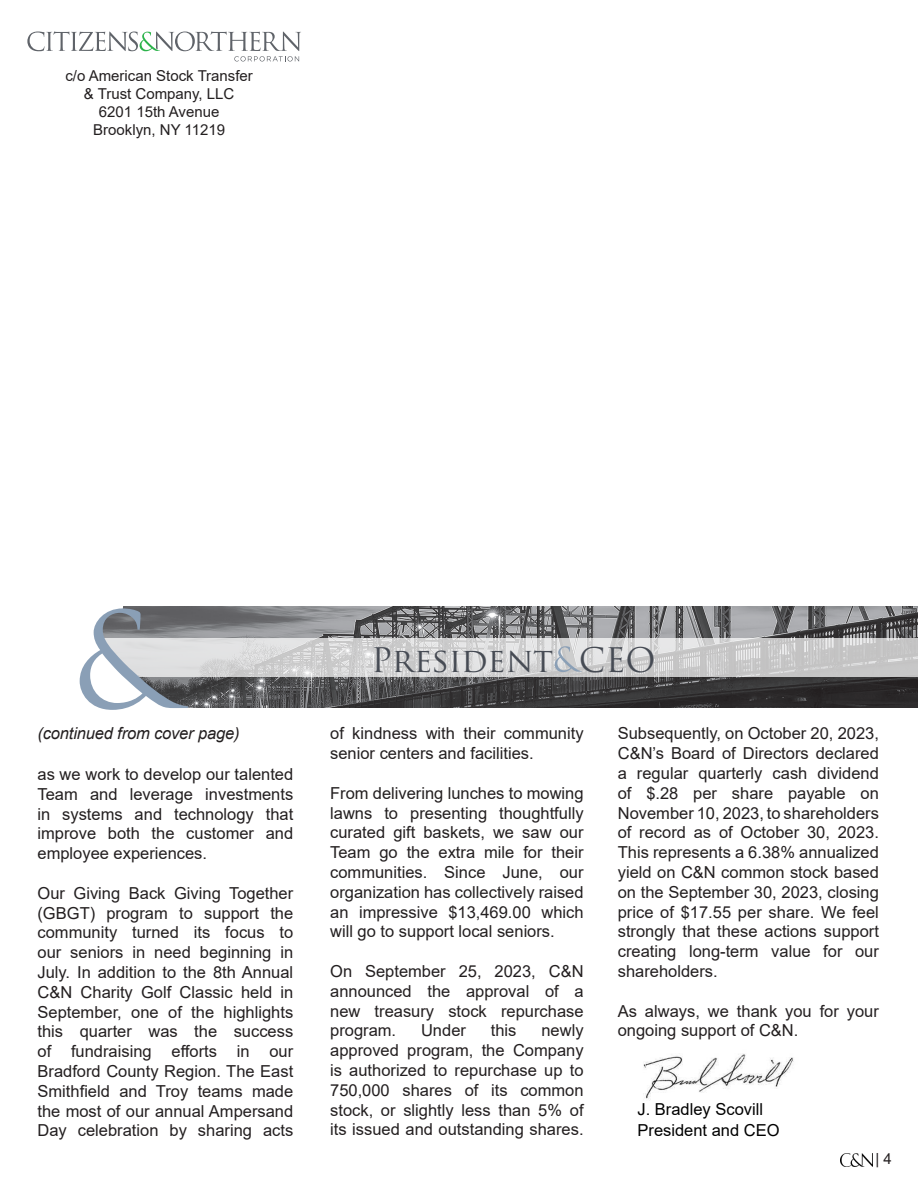
<style>
.page{position:relative;width:918px;height:1188px;background:#fff}
.page>*{position:absolute;margin:0;border:0;box-sizing:border-box;transform-origin:0 0}
.t1{font:33px "Trajan Pro";color:#464b54}
.t2{font:16.5px/19.8px "Arial";color:#231f20;text-align:justify}
.t3{font:16.5px "Arial";color:#000}
.t4{font:italic 16.5px "Arial";letter-spacing:-.01em;color:#231f20}
.t5{font:15px "Arial";color:#231f20}
</style>
<div class="page">
<img style="left:643px;top:1054px;width:151px;height:45px">
<svg style="left:27px;top:32px;width:274px;height:30px"></svg>
<img style="left:841px;top:1154px;width:31px;height:13px">
<img style="left:189px;top:606px;width:729px;height:101px">
<svg style="left:189px;top:639px;width:729px;height:38px;background:#d2d2d2"></svg>
<svg style="left:79px;top:606px;width:110px;height:104px"></svg>
<svg style="left:555px;top:646px;width:27px;height:26px"></svg>
<p class="t5" style="left:65px;top:65px;width:189px">c/o American Stock Transfer</p>
<p class="t5" style="left:84px;top:83px;width:152px">&amp; Trust Company, LLC</p>
<p class="t5" style="left:99px;top:101px;width:122px">6201 15th Avenue</p>
<p class="t5" style="left:93px;top:119px;width:134px">Brooklyn, NY 11219</p>
<p class="t4" style="left:38px;top:723px;width:204px">(continued from cover page)</p>
<p class="t2" style="left:38px;top:764px;width:257px">as we work to develop our talented Team and leverage investments in systems and technology that improve both the customer and employee experiences.</p>
<p class="t2" style="left:38px;top:883px;width:257px">Our Giving Back Giving Together (GBGT) program to support the community turned its focus to our seniors in need beginning in July. In addition to the 8th Annual C&amp;N Charity Golf Classic held in September, one of the highlights this quarter was the success of fundraising efforts in our Bradford County Region. The East Smithfield and Troy teams made the most of our annual Ampersand Day celebration by sharing acts</p>
<p class="t1" style="left:371px;top:639px;width:286px">President CEO</p>
<p class="t2" style="left:330px;top:724px;width:255px">of kindness with their community senior centers and facilities.</p>
<p class="t2" style="left:330px;top:783px;width:255px">From delivering lunches to mowing lawns to presenting thoughtfully curated gift baskets, we saw our Team go the extra mile for their communities. Since June, our organization has collectively raised an impressive $13,469.00 which will go to support local seniors.</p>
<p class="t2" style="left:330px;top:961px;width:255px">On September 25, 2023, C&amp;N announced the approval of a new treasury stock repurchase program.</p>
<p class="t2" style="left:330px;top:1021px;width:255px;text-indent:211px">newly approved program, the Company is authorized to repurchase up to 750,000 shares of its common stock, or slightly less than 5% of its issued and outstanding shares.</p>
<p class="t2" style="left:421px;top:1021px;width:46px">Under</p>
<p class="t2" style="left:491px;top:1021px;width:27px">this</p>
<p class="t2" style="left:618px;top:724px;width:263px">Subsequently, on October 20, 2023, C&amp;N’s Board of Directors declared a regular quarterly cash dividend of $.28 per share payable on November 10, 2023, to shareholders of record as of October 30, 2023.<br>This represents a 6.38% annualized yield on C&amp;N common stock based on the September 30, 2023, closing price of $17.55 per share. We feel strongly that these actions support creating long-term value for our shareholders.</p>
<p class="t2" style="left:618px;top:1001px;width:263px">As always, we thank you for your ongoing support of C&amp;N.</p>
<p class="t3" style="left:638px;top:1098px;width:127px">J. Bradley Scovill</p>
<p class="t3" style="left:638px;top:1118px;width:144px">President and CEO</p>
<p class="t5" style="left:875px;top:1149px;width:18px">| 4</p>
</div>
